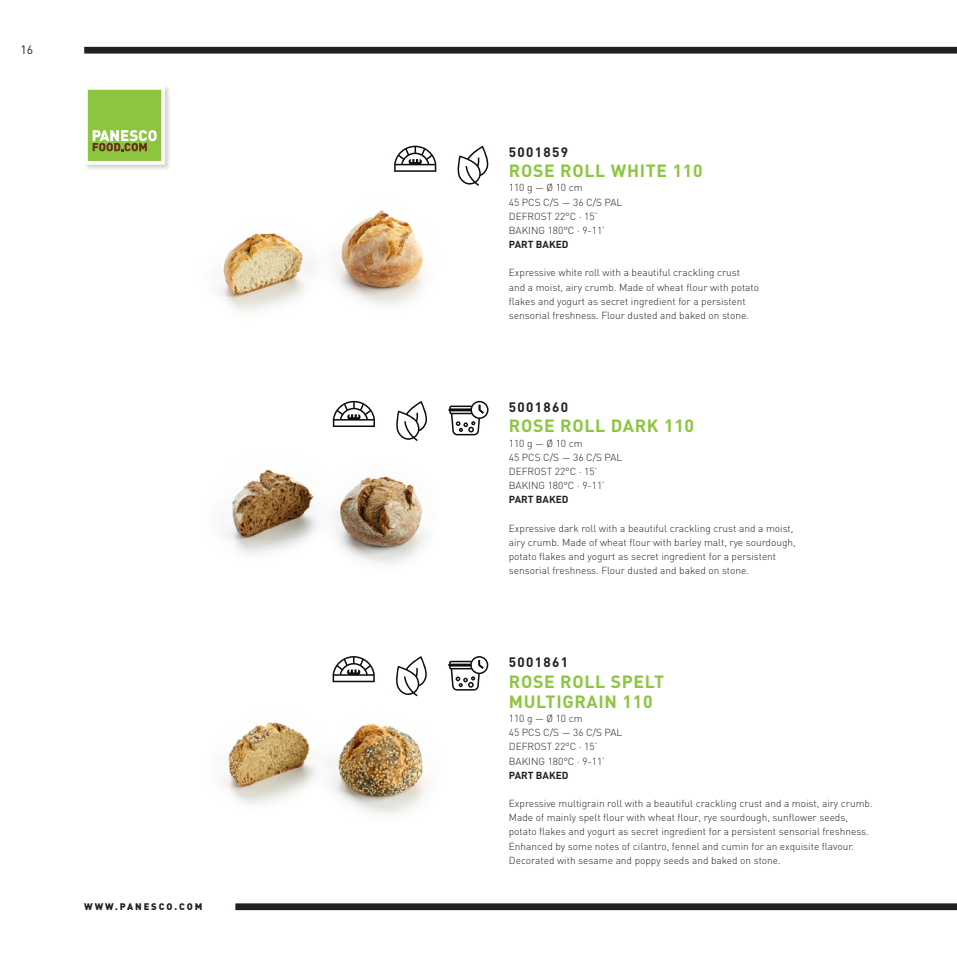
<style>
.page{position:relative;width:957px;height:957px;background:#fff}
.page>*{position:absolute;margin:0;border:0;box-sizing:border-box;transform-origin:0 0}
.t1{font:700 17.55px "DIN";letter-spacing:.04em;color:#8bc63e}
.t2{font:700 13.5px "DIN";letter-spacing:.1em;color:#231f20}
.t3{font:12.15px "DIN";color:#231f20}
.t4{font:300 10.2px/14.2px "DIN";color:#231f20}
.t5{font:700 10.2px "DIN";color:#231f20}
.t6{font:900 9.45px "DIN";letter-spacing:.2em;color:#231f20}
</style>
<div class="page">
<div style="left:83px;top:85px;width:89px;height:87px;background:#231f20;opacity:.2"></div>
<svg style="left:84px;top:86px;width:81px;height:79px"></svg>
<img style="left:219px;top:210px;width:207px;height:101px">
<img style="left:225px;top:418px;width:202px;height:146px">
<img style="left:223px;top:682px;width:206px;height:132px">
<svg style="left:457px;top:146px;width:31px;height:40px"></svg>
<svg style="left:396px;top:401px;width:31px;height:40px"></svg>
<svg style="left:396px;top:656px;width:31px;height:40px"></svg>
<svg style="left:448px;top:401px;width:40px;height:34px"></svg>
<svg style="left:448px;top:656px;width:40px;height:34px"></svg>
<svg style="left:394px;top:146px;width:42px;height:26px"></svg>
<svg style="left:333px;top:401px;width:42px;height:26px"></svg>
<svg style="left:332px;top:656px;width:43px;height:26px"></svg>
<div style="left:84px;top:47px;width:873px;height:7px;background:#231f20"></div>
<div style="left:235px;top:903px;width:722px;height:7px;background:#231f20"></div>
<p class="t3" style="left:20px;top:42px;width:14px">16</p>
<p class="t6" style="left:84px;top:900px;width:120px">WWW.PANESCO.COM</p>
<p class="t2" style="left:509px;top:143px;width:61px">5001859</p>
<p class="t1" style="left:509px;top:159px;width:195px">ROSE ROLL WHITE 110</p>
<p class="t4" style="left:509px;top:180px;width:75px">110g—Ø10cm</p>
<p class="t4" style="left:509px;top:195px;width:115px">45 PCS C/S — 36 C/S PAL</p>
<p class="t4" style="left:509px;top:209px;width:90px">DEFROST 22°C · 15’</p>
<p class="t4" style="left:509px;top:223px;width:98px">BAKING 180°C · 9-11’</p>
<p class="t5" style="left:509px;top:238px;width:61px">PART BAKED</p>
<p class="t4" style="left:509px;top:265px;width:233px">Expressive white roll with a beautiful crackling crust</p>
<p class="t4" style="left:509px;top:280px;width:252px">and a moist, airy crumb. Made of wheat flour with potato</p>
<p class="t4" style="left:509px;top:294px;width:238px">flakes and yogurt as secret ingredient for a persistent</p>
<p class="t4" style="left:509px;top:308px;width:242px">sensorial freshness. Flour dusted and baked on stone.</p>
<p class="t2" style="left:509px;top:398px;width:61px">5001860</p>
<p class="t1" style="left:509px;top:414px;width:187px">ROSE ROLL DARK 110</p>
<p class="t4" style="left:509px;top:436px;width:75px">110g—Ø10cm</p>
<p class="t4" style="left:509px;top:450px;width:115px">45 PCS C/S — 36 C/S PAL</p>
<p class="t4" style="left:509px;top:464px;width:90px">DEFROST 22°C · 15’</p>
<p class="t4" style="left:509px;top:478px;width:98px">BAKING 180°C · 9-11’</p>
<p class="t5" style="left:509px;top:493px;width:61px">PART BAKED</p>
<p class="t4" style="left:509px;top:521px;width:286px">Expressive dark roll with a beautiful crackling crust and a moist,</p>
<p class="t4" style="left:509px;top:535px;width:288px">airy crumb. Made of wheat flour with barley malt, rye sourdough,</p>
<p class="t4" style="left:509px;top:549px;width:269px">potato flakes and yogurt as secret ingredient for a persistent</p>
<p class="t4" style="left:509px;top:563px;width:242px">sensorial freshness. Flour dusted and baked on stone.</p>
<p class="t2" style="left:509px;top:653px;width:61px">5001861</p>
<p class="t1" style="left:509px;top:670px;width:157px">ROSE ROLL SPELT</p>
<p class="t1" style="left:509px;top:690px;width:145px">MULTIGRAIN 110</p>
<p class="t4" style="left:509px;top:711px;width:75px">110g—Ø10cm</p>
<p class="t4" style="left:509px;top:725px;width:115px">45 PCS C/S — 36 C/S PAL</p>
<p class="t4" style="left:509px;top:739px;width:90px">DEFROST 22°C · 15’</p>
<p class="t4" style="left:509px;top:753px;width:98px">BAKING 180°C · 9-11’</p>
<p class="t5" style="left:509px;top:768px;width:61px">PART BAKED</p>
<p class="t4" style="left:509px;top:796px;width:365px">Expressive multigrain roll with a beautiful crackling crust and a moist, airy crumb.<br>Made of mainly spelt flour with wheat flour, rye sourdough, sunflower seeds,</p>
<p class="t4" style="left:509px;top:824px;width:361px">potato flakes and yogurt as secret ingredient for a persistent sensorial freshness.</p>
<p class="t4" style="left:509px;top:838px;width:347px">Enhanced by some notes of cilantro, fennel and cumin for an exquisite flavour.<br>Decorated with sesame and poppy seeds and baked on stone.</p>
</div>
